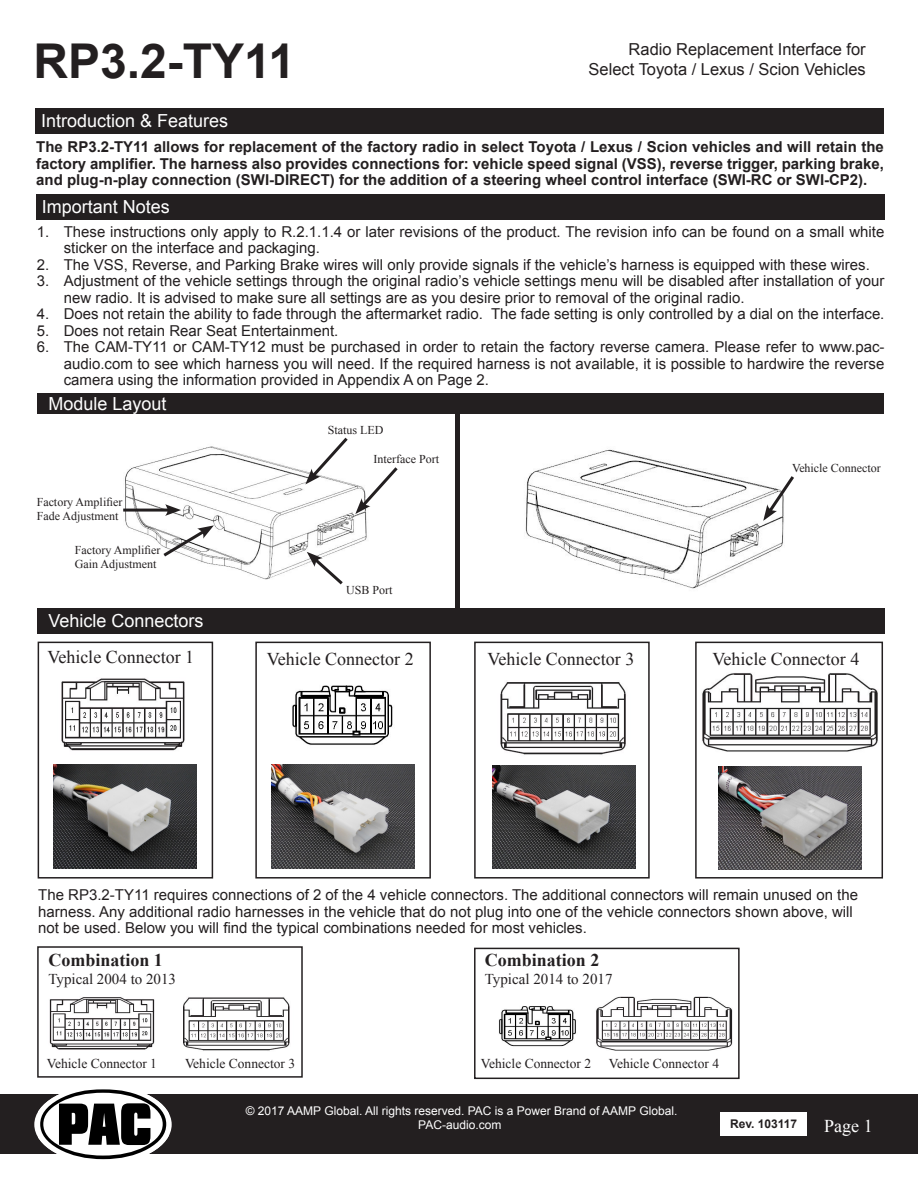
<style>
.page{position:relative;width:918px;height:1188px;background:#fff}
.page>*{position:absolute;margin:0;border:0;box-sizing:border-box;transform-origin:0 0}
.t1{font:700 48px "Arial";color:#231f20}
.t2{font:18px "Times New Roman";color:#231f20}
.t3{font:18px "Arial";color:#fff}
.t4{font:700 18px "Times New Roman";color:#231f20}
.t5{font:18px "Times New Roman";color:#fff}
.t6{font:16.5px "Arial";color:#231f20}
.t7{font:15px/16.5px "Arial";color:#231f20}
.Bold{font:700 15px/16.5px "Arial";color:#231f20;text-align:justify}
.t8{font:15px "Times New Roman";color:#231f20}
.t9{font:13.5px "Times New Roman";color:#231f20}
.t10{font:12px "Times New Roman";color:#231f20}
.t11{font:12px/14.4px "Arial";color:#fff;text-align:center}
.t12{font:700 12px "Arial";color:#231f20}
</style>
<div class="page">
<div style="left:0;top:1094px;width:918px;height:60px;background:#231f20"></div>
<svg style="left:38px;top:1089px;width:130px;height:71px"></svg>
<div style="left:720px;top:1113px;width:87px;height:23px;background:#fff"></div>
<div style="left:35px;top:108px;width:849px;height:26px;background:#231f20"></div>
<div style="left:36px;top:194px;width:848px;height:26px;background:#231f20"></div>
<div style="left:37px;top:608px;width:848px;height:26px;background:#231f20"></div>
<div style="left:37px;top:393px;width:847px;height:21px;background:#231f20"></div>
<div style="left:455px;top:415px;width:5px;height:211px;background:#231f20"></div>
<img style="left:525px;top:449px;width:259px;height:140px">
<svg style="left:763px;top:473px;width:31px;height:48px"></svg>
<img style="left:123px;top:446px;width:244px;height:134px">
<svg style="left:307px;top:552px;width:39px;height:33px"></svg>
<svg style="left:160px;top:525px;width:54px;height:34px"></svg>
<hr style="left:123px;top:509px;width:48px;height:3px;background:#231f20">
<svg style="left:165px;top:504px;width:16px;height:12px"></svg>
<svg style="left:305px;top:437px;width:93px;height:77px"></svg>
<img style="left:49px;top:997px;width:106px;height:53px">
<img style="left:183px;top:997px;width:107px;height:54px">
<img style="left:499px;top:1006px;width:77px;height:41px">
<img style="left:596px;top:997px;width:137px;height:54px">
<div style="left:474px;top:948px;width:266px;height:131px;border:2px solid #231f20"></div>
<div style="left:37px;top:946px;width:266px;height:132px;border:2px solid #231f20"></div>
<img style="left:719px;top:766px;width:143px;height:104px">
<img style="left:702px;top:673px;width:176px;height:79px">
<img style="left:54px;top:765px;width:143px;height:104px">
<img style="left:61px;top:678px;width:124px;height:73px">
<div style="left:38px;top:642px;width:175px;height:237px;border:2px solid #231f20"></div>
<img style="left:272px;top:765px;width:143px;height:104px">
<img style="left:292px;top:685px;width:101px;height:60px">
<div style="left:255px;top:642px;width:176px;height:237px;border:2px solid #231f20"></div>
<img style="left:493px;top:765px;width:143px;height:104px">
<img style="left:500px;top:682px;width:126px;height:73px">
<div style="left:474px;top:642px;width:176px;height:237px;border:2px solid #231f20"></div>
<div style="left:695px;top:642px;width:188px;height:237px;border:2px solid #231f20"></div>
<h1 class="t1" style="left:34px;top:29px;width:263px">RP3.2-TY11</h1>
<p class="t3" style="left:41px;top:109px;width:189px">Introduction &amp; Features</p>
<p class="t6" style="left:629px;top:39px;width:239px">Radio Replacement Interface for</p>
<p class="t6" style="left:589px;top:58px;width:279px">Select Toyota / Lexus / Scion Vehicles</p>
<p class="Bold" style="left:36px;top:139px;width:849px">The RP3.2-TY11 allows for replacement of the factory radio in select Toyota / Lexus / Scion vehicles and will retain the factory amplifier. The harness also provides connections for: vehicle speed signal (VSS), reverse trigger, parking brake, and plug-n-play connection (SWI-DIRECT) for the addition of a steering wheel control interface (SWI-RC or SWI-CP2).</p>
<p class="t7" style="left:64px;top:224px;width:822px;text-indent:-27px">1. These instructions only apply to R.2.1.1.4 or later revisions of the product. The revision info can be found on a small white sticker on the interface and packaging.</p>
<p class="t7" style="left:37px;top:257px;width:835px">2. The VSS, Reverse, and Parking Brake wires will only provide signals if the vehicle’s harness is equipped with these wires.</p>
<p class="t7" style="left:64px;top:273px;width:822px;text-indent:-27px">3. Adjustment of the vehicle settings through the original radio’s vehicle settings menu will be disabled after installation of your new radio. It is advised to make sure all settings are as you desire prior to removal of the original radio.</p>
<p class="t7" style="left:37px;top:306px;width:849px">4. Does not retain the ability to fade through the aftermarket radio. The fade setting is only controlled by a dial on the interface.</p>
<p class="t7" style="left:37px;top:323px;width:303px">5. Does not retain Rear Seat Entertainment.</p>
<p class="t7" style="left:64px;top:339px;width:822px;text-align:justify;text-indent:-27px">6. The CAM-TY11 or CAM-TY12 must be purchased in order to retain the factory reverse camera. Please refer to www.pac&shy;audio.com to see which harness you will need. If the required harness is not available, it is possible to hardwire the reverse camera using the information provided in Appendix A on Page 2.</p>
<p class="t3" style="left:42px;top:195px;width:130px">Important Notes</p>
<p class="t3" style="left:48px;top:392px;width:120px">Module Layout</p>
<p class="t10" style="left:37px;top:494px;width:87px">Factory Amplifier</p>
<p class="t10" style="left:37px;top:508px;width:83px">Fade Adjustment</p>
<p class="t10" style="left:75px;top:542px;width:87px">Factory Amplifier</p>
<p class="t10" style="left:75px;top:556px;width:83px">Gain Adjustment</p>
<p class="t3" style="left:48px;top:609px;width:157px">Vehicle Connectors</p>
<p class="t10" style="left:328px;top:421px;width:57px">Status LED</p>
<p class="t10" style="left:373px;top:451px;width:67px">Interface Port</p>
<p class="t10" style="left:346px;top:582px;width:48px">USB Port</p>
<p class="t10" style="left:792px;top:460px;width:90px">Vehicle Connector</p>
<p class="t2" style="left:47px;top:645px;width:148px">Vehicle Connector 1</p>
<p class="t2" style="left:267px;top:647px;width:148px">Vehicle Connector 2</p>
<p class="t2" style="left:487px;top:647px;width:148px">Vehicle Connector 3</p>
<p class="t2" style="left:712px;top:647px;width:148px">Vehicle Connector 4</p>
<p class="t7" style="left:38px;top:887px;width:821px">The RP3.2-TY11 requires connections of 2 of the 4 vehicle connectors. The additional connectors will remain unused on the harness. Any additional radio harnesses in the vehicle that do not plug into one of the vehicle connectors shown above, will not be used. Below you will find the typical combinations needed for most vehicles.</p>
<p class="t4" style="left:48px;top:948px;width:116px">Combination 1</p>
<p class="t8" style="left:48px;top:969px;width:129px">Typical 2004 to 2013</p>
<p class="t4" style="left:485px;top:948px;width:116px">Combination 2</p>
<p class="t8" style="left:485px;top:969px;width:129px">Typical 2014 to 2017</p>
<p class="t9" style="left:47px;top:1054px;width:112px">Vehicle Connector 1</p>
<p class="t9" style="left:185px;top:1054px;width:112px">Vehicle Connector 3</p>
<p class="t9" style="left:481px;top:1055px;width:112px">Vehicle Connector 2</p>
<p class="t9" style="left:609px;top:1055px;width:112px">Vehicle Connector 4</p>
<p class="t11" style="left:246px;top:1103px;width:433px">© 2017 AAMP Global. All rights reserved. PAC is a Power Brand of AAMP Global.<br>PAC-audio.com</p>
<p class="t12" style="left:730px;top:1116px;width:69px">Rev. 103117</p>
<p class="t5" style="left:824px;top:1114px;width:50px">Page 1</p>
</div>
